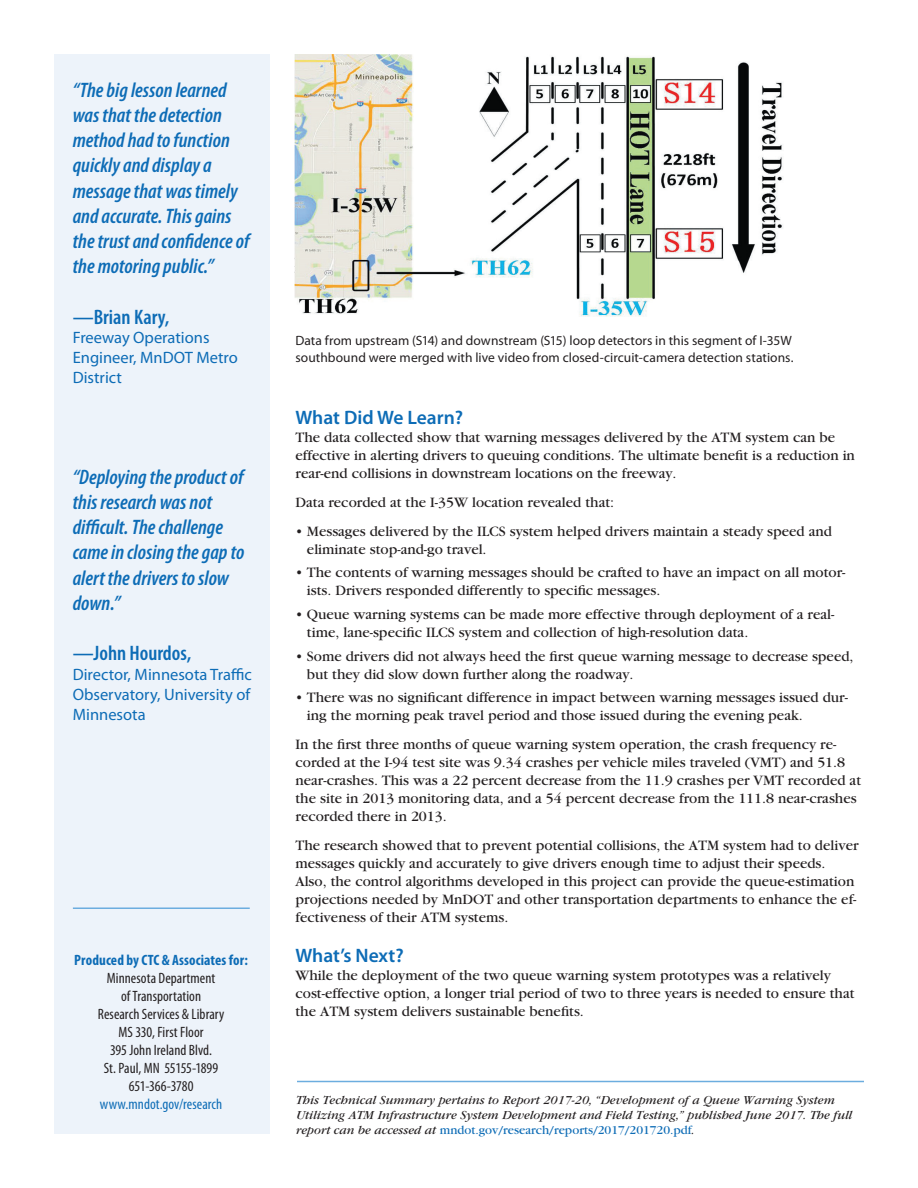
<style>
.page{position:relative;width:918px;height:1188px;background:#fff}
.page>*{position:absolute;margin:0;border:0;box-sizing:border-box;transform-origin:0 0}
.Quote_Blue_Ital{font:italic 600 condensed 21px/25.2px "Myriad Pro";color:#0d6cb6}
.Quote_Name_Credit{font:600 condensed 21px "Myriad Pro";color:#0d6cb6}
.Subhead{font:600 19.5px "Myriad Pro";color:#0d6cb6}
.Quote_Credit_Title{font:16.5px/19.8px "Myriad Pro";color:#0d6cb6}
.Bullet_points_-_last{font:15px/18px "Garamond";color:#231f20}
.Bullet_points{font:15px/18px "Garamond";color:#231f20}
.Sidebar_contact_name{font:condensed 15px/18px "Myriad Pro";letter-spacing:.005em;color:#231f20;text-align:center}
.Sidebar_contact_name-2{font:condensed 15px/18px "Myriad Pro";letter-spacing:.005em;color:#0d6cb6;text-align:center}
.Sidebar_page_2_subhe{font:700 condensed 15px "Myriad Pro";letter-spacing:.005em;color:#0d6cb6}
.Caption_Left_Justifi{font:13.5px/16.2px "Myriad Pro";letter-spacing:.005em;color:#231f20}
.t1{font:italic 12.75px/15.3px "Garamond";color:#231f20}
.s1{color:#231f20}
.s2{font-style:normal;color:#0d6cb6}
</style>
<div class="page">
<div style="left:54px;top:54px;width:216px;height:1080px;background:#edf3fa"></div>
<hr style="left:297px;top:1081px;width:567px;height:1px;background:#6caddf">
<img style="left:295px;top:54px;width:488px;height:263px">
<hr style="left:73px;top:908px;width:177px;height:1px;background:#6caddf">
<p class="Quote_Blue_Ital" style="left:73px;top:78px;width:178px">“The big lesson learned was that the detection method had to function quickly and display a message that was timely and accurate. This gains the trust and confidence of the motoring public.”</p>
<p class="Quote_Name_Credit" style="left:73px;top:304px;width:98px">—Brian Kary,</p>
<p class="Quote_Credit_Title" style="left:73px;top:328px;width:167px">Freeway Operations<br>Engineer, MnDOT Metro<br>District</p>
<p class="Quote_Blue_Ital" style="left:73px;top:465px;width:173px">“Deploying the product of this research was not difficult. The challenge came in closing the gap to alert the drivers to slow down.”</p>
<p class="Quote_Name_Credit" style="left:73px;top:640px;width:120px">—John Hourdos,</p>
<p class="Quote_Credit_Title" style="left:73px;top:664px;width:181px;text-align:justify">Director, Minnesota Traffic Observatory, University of Minnesota</p>
<p class="Sidebar_page_2_subhe" style="left:74px;top:950px;width:175px">Produced by CTC &amp; Associates for:</p>
<p class="Sidebar_contact_name" style="left:98px;top:968px;width:128px">Minnesota Department<br>of Transportation<br>Research Services &amp; Library<br>MS 330, First Floor<br>395 John Ireland Blvd.<br>St. Paul, MN 55155-1899</p>
<p class="Sidebar_contact_name-2" style="left:100px;top:1076px;width:124px"><span class="s1">651-366-3780 </span>www.mndot.gov/research</p>
<p class="Caption_Left_Justifi" style="left:296px;top:333px;width:499px">Data from upstream (S14) and downstream (S15) loop detectors in this segment of I-35W southbound were merged with live video from closed-circuit-camera detection stations.</p>
<p class="Subhead" style="left:296px;top:405px;width:169px">What Did We Learn?</p>
<p class="Bullet_points_-_last" style="left:296px;top:429px;width:561px">The data collected show that warning messages delivered by the ATM system can be effective in alerting drivers to queuing conditions. The ultimate benefit is a reduction in rear-end collisions in downstream locations on the freeway.</p>
<p class="Bullet_points_-_last" style="left:296px;top:493px;width:320px">Data recorded at the I-35W location revealed that:</p>
<p class="Bullet_points" style="left:307px;top:522px;width:527px;text-indent:-11px">• Messages delivered by the ILCS system helped drivers maintain a steady speed and eliminate stop-and-go travel.</p>
<p class="Bullet_points" style="left:307px;top:564px;width:540px;text-indent:-11px">• The contents of warning messages should be crafted to have an impact on all motor&shy;ists. Drivers responded differently to specific messages.</p>
<p class="Bullet_points" style="left:307px;top:606px;width:529px;text-indent:-11px">• Queue warning systems can be made more effective through deployment of a real&shy;time, lane-specific ILCS system and collection of high-resolution data.</p>
<p class="Bullet_points" style="left:307px;top:647px;width:548px;text-indent:-11px">• Some drivers did not always heed the first queue warning message to decrease speed, but they did slow down further along the roadway.</p>
<p class="Bullet_points_-_last" style="left:307px;top:689px;width:542px;text-indent:-11px">• There was no significant difference in impact between warning messages issued dur&shy;ing the morning peak travel period and those issued during the evening peak.</p>
<p class="Bullet_points_-_last" style="left:296px;top:736px;width:567px">In the first three months of queue warning system operation, the crash frequency re&shy;corded at the I-94 test site was 9.34 crashes per vehicle miles traveled (VMT) and 51.8 near-crashes. This was a 22 percent decrease from the 11.9 crashes per VMT recorded at the site in 2013 monitoring data, and a 54 percent decrease from the 111.8 near-crashes recorded there in 2013.</p>
<p class="Bullet_points_-_last" style="left:296px;top:837px;width:565px">The research showed that to prevent potential collisions, the ATM system had to deliver messages quickly and accurately to give drivers enough time to adjust their speeds.<br>Also, the control algorithms developed in this project can provide the queue-estimation projections needed by MnDOT and other transportation departments to enhance the ef&shy;fectiveness of their ATM systems.</p>
<p class="Subhead" style="left:296px;top:943px;width:110px">What’s Next?</p>
<p class="Bullet_points_-_last" style="left:296px;top:966px;width:561px">While the deployment of the two queue warning system prototypes was a relatively cost-effective option, a longer trial period of two to three years is needed to ensure that the ATM system delivers sustainable benefits.</p>
<p class="t1" style="left:296px;top:1092px;width:558px">This Technical Summary pertains to Report 2017-20, “Development of a Queue Warning System<br>Utilizing ATM Infrastructure System Development and Field Testing,” published June 2017. The full report can be accessed at <span class="s2">mndot.gov/research/reports/2017/201720.pdf</span>.</p>
</div>
